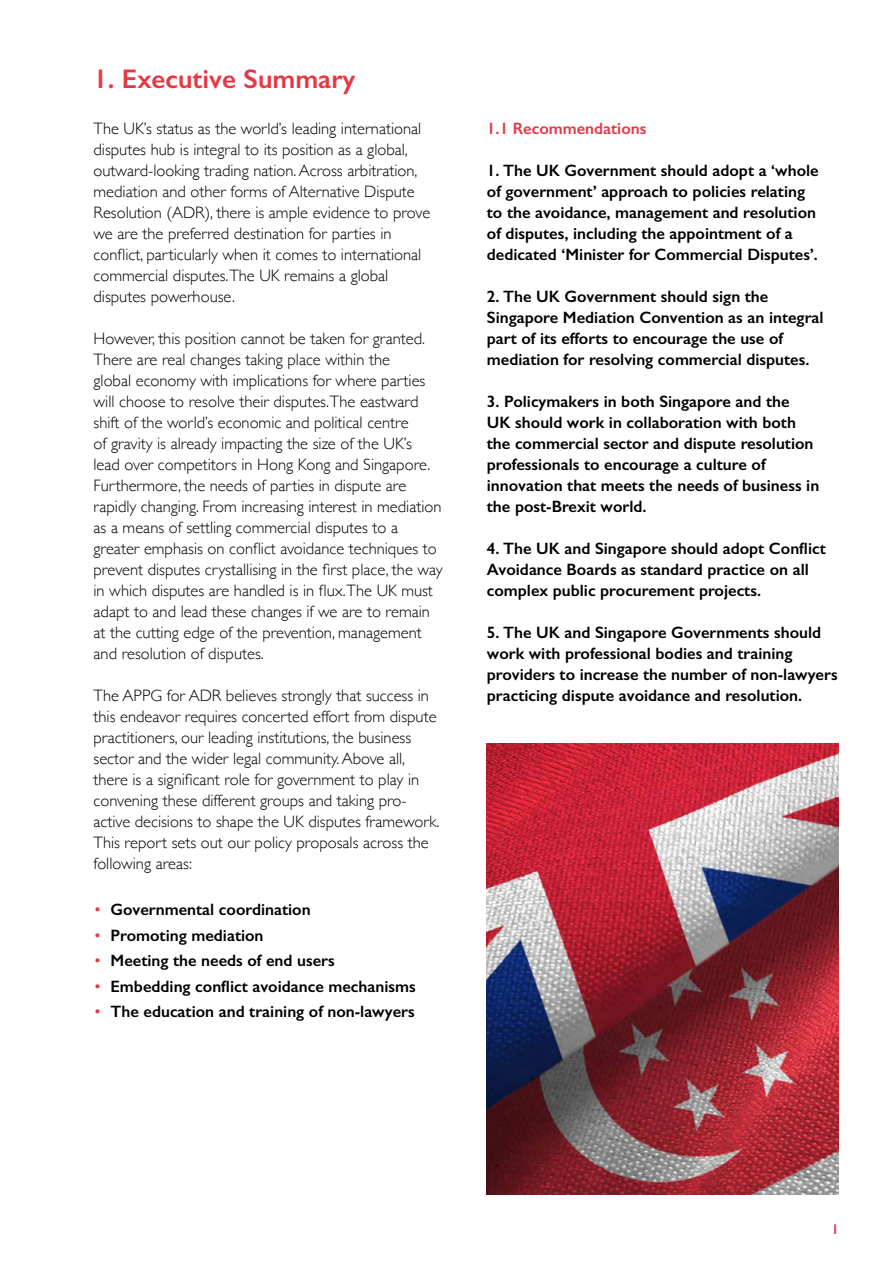
<style>
.page{position:relative;width:893px;height:1263px;background:#fff}
.page>*{position:absolute;margin:0;border:0;box-sizing:border-box;transform-origin:0 0}
.t1{font:600 27px "Gill Sans";color:#e73745}
.t2{font:300 16.5px/21px "Gill Sans";color:#000}
.t3{font:600 16.5px/21px "Gill Sans";color:#000}
.t4{font:600 16.5px "Gill Sans";color:#e73745}
.t5{font:600 14.25px "Gill Sans";color:#e73745}
.s1{font-weight:300;color:#e73745}
</style>
<div class="page">
<img style="left:487px;top:743px;width:352px;height:452px">
<h1 class="t1" style="left:94px;top:63px;width:263px">1. Executive Summary</h1>
<p class="t2" style="left:94px;top:117px;width:338px">The UK’s status as the world’s leading international disputes hub is integral to its position as a global, outward-looking trading nation. Across arbitration, mediation and other forms of Alternative Dispute Resolution (ADR), there is ample evidence to prove we are the preferred destination for parties in conflict, particularly when it comes to international commercial disputes.The UK remains a global disputes powerhouse.</p>
<p class="t2" style="left:94px;top:327px;width:351px">However, this position cannot be taken for granted.<br>There are real changes taking place within the<br>global economy with implications for where parties will choose to resolve their disputes.The eastward shift of the world’s economic and political centre<br>of gravity is already impacting the size of the UK’s<br>lead over competitors in Hong Kong and Singapore.<br>Furthermore, the needs of parties in dispute are rapidly changing. From increasing interest in mediation as a means of settling commercial disputes to a greater emphasis on conflict avoidance techniques to prevent disputes crystallising in the first place, the way in which disputes are handled is in flux.The UK must adapt to and lead these changes if we are to remain at the cutting edge of the prevention, management and resolution of disputes.</p>
<p class="t2" style="left:94px;top:684px;width:347px">The APPG for ADR believes strongly that success in this endeavor requires concerted effort from dispute practitioners, our leading institutions, the business sector and the wider legal community. Above all, there is a significant role for government to play in convening these different groups and taking pro&shy;active decisions to shape the UK disputes framework.<br>This report sets out our policy proposals across the following areas:</p>
<p class="t3" style="left:94px;top:899px;width:219px"><span class="s1">•</span> Governmental coordination</p>
<p class="t3" style="left:94px;top:924px;width:171px"><span class="s1">•</span> Promoting mediation</p>
<p class="t3" style="left:94px;top:950px;width:243px"><span class="s1">•</span> Meeting the needs of end users</p>
<p class="t3" style="left:94px;top:975px;width:324px"><span class="s1">•</span> Embedding conflict avoidance mechanisms</p>
<p class="t3" style="left:94px;top:1001px;width:323px"><span class="s1">•</span> The education and training of non-lawyers</p>
<p class="t4" style="left:487px;top:119px;width:161px">1.1 Recommendations</p>
<p class="t3" style="left:487px;top:160px;width:333px">1. The UK Government should adopt a ‘whole of government’ approach to policies relating to the avoidance, management and resolution of disputes, including the appointment of a dedicated ‘Minister for Commercial Disputes’.</p>
<p class="t3" style="left:487px;top:286px;width:338px">2. The UK Government should sign the Singapore Mediation Convention as an integral part of its efforts to encourage the use of mediation for resolving commercial disputes.</p>
<p class="t3" style="left:487px;top:391px;width:334px">3. Policymakers in both Singapore and the<br>UK should work in collaboration with both the commercial sector and dispute resolution professionals to encourage a culture of innovation that meets the needs of business in the post-Brexit world.</p>
<p class="t3" style="left:487px;top:538px;width:340px">4. The UK and Singapore should adopt Conflict<br>Avoidance Boards as standard practice on all complex public procurement projects.</p>
<p class="t3" style="left:487px;top:622px;width:352px">5. The UK and Singapore Governments should work with professional bodies and training providers to increase the number of non-lawyers practicing dispute avoidance and resolution.</p>
<p class="t5" style="left:831px;top:1220px;width:9px">1</p>
</div>
